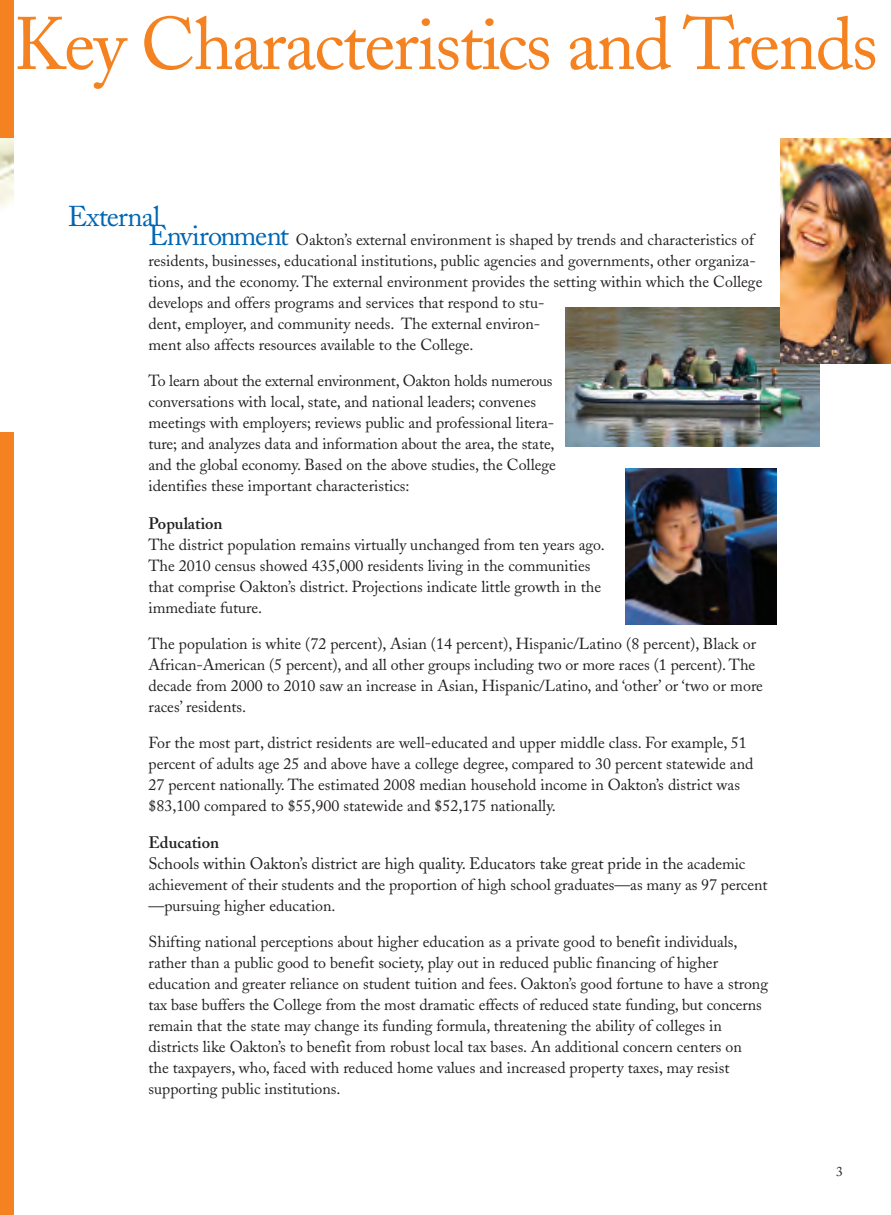
<style>
.page{position:relative;width:891px;height:1215px;background:#fff}
.page>*{position:absolute;margin:0;border:0;box-sizing:border-box;transform-origin:0 0}
.t1{font:73.5px "Adobe Caslon";letter-spacing:-.025em;color:#f58220}
.t2{font:28.5px "Adobe Caslon";letter-spacing:-.025em;color:#0166b3}
.t3{font:16.5px/21px "Adobe Caslon";letter-spacing:-.005em;color:#231f20}
.t4{font:600 16.5px "Adobe Caslon";color:#231f20}
.t5{font:15.9px/21px "Adobe Caslon";color:#231f20}
.t6{font:13.5px "Adobe Caslon";color:#231f20}
.s1{font-size:28.5px;color:#0166b3}
.s2{font-weight:600}
.s3{font-size:15.9px}
</style>
<div class="page">
<div style="left:0;top:0;width:14px;height:1215px;background:#f58220"></div>
<img style="left:0;top:139px;width:13px;height:293px">
<img style="left:626px;top:469px;width:150px;height:156px">
<img style="left:565px;top:308px;width:254px;height:138px">
<img style="left:780px;top:139px;width:110px;height:225px">
<h1 class="t1" style="left:14px;top:17px;width:866px">Key Characteristics and Trends</h1>
<h2 class="t2" style="left:68px;top:205px;width:94px">External</h2>
<p class="t5" style="left:148px;top:231px;width:615px"><span class="s1">Environment</span> Oakton’s external environment is shaped by trends and characteristics of residents, businesses, educational institutions, public agencies and governments, other organiza&shy;tions, and the economy. The external environment provides the setting within which the College develops and offers programs and services that respond to stu-<br>dent, employer, and community needs. The external environ-<br>ment also affects resources available to the College.</p>
<p class="t5" style="left:149px;top:372px;width:409px">To learn about the external environment, Oakton holds numerous conversations with local, state, and national leaders; convenes meetings with employers; reviews public and professional litera&shy;ture; and analyzes data and information about the area, the state, and the global economy. Based on the above studies, the College identifies these important characteristics:</p>
<p class="t4" style="left:148px;top:517px;width:76px">Population</p>
<p class="t5" style="left:148px;top:536px;width:458px">The district population remains virtually unchanged from ten years ago.<br>The 2010 census showed 435,000 residents living in the communities that comprise Oakton’s district. Projections indicate little growth in the immediate future.</p>
<p class="t5" style="left:148px;top:635px;width:616px">The population is white (72 percent), Asian (14 percent), Hispanic/Latino (8 percent), Black or African-American (5 percent), and all other groups including two or more races (1 percent). The decade from 2000 to 2010 saw an increase in Asian, Hispanic/Latino, and ‘other’ or ‘two or more races’ residents.</p>
<p class="t5" style="left:148px;top:734px;width:606px">For the most part, district residents are well-educated and upper middle class. For example, 51 percent of adults age 25 and above have a college degree, compared to 30 percent statewide and 27 percent nationally. The estimated 2008 median household income in Oakton’s district was $83,100 compared to $55,900 statewide and $52,175 nationally.</p>
<p class="t3" style="left:148px;top:834px;width:599px"><span class="s2">Education<br></span>Schools within Oakton’s district are high quality. Educators take great pride in th<span class="s3">e academic</span></p>
<p class="t5" style="left:149px;top:876px;width:620px">achievement of their students and the proportion of high school graduates—as many as 97 percent —pursuing higher education.</p>
<p class="t5" style="left:149px;top:933px;width:621px">Shifting national perceptions about higher education as a private good to benefit individuals, rather than a public good to benefit society, play out in reduced public financing of higher education and greater reliance on student tuition and fees. Oakton’s good fortune to have a strong tax base buffers the College from the most dramatic effects of reduced state funding, but concerns remain that the state may change its funding formula, threatening the ability of colleges in districts like Oakton’s to benefit from robust local tax bases. An additional concern centers on<br>the taxpayers, who, faced with reduced home values and increased property taxes, may resist supporting public institutions.</p>
<p class="t6" style="left:836px;top:1166px;width:8px">3</p>
</div>
